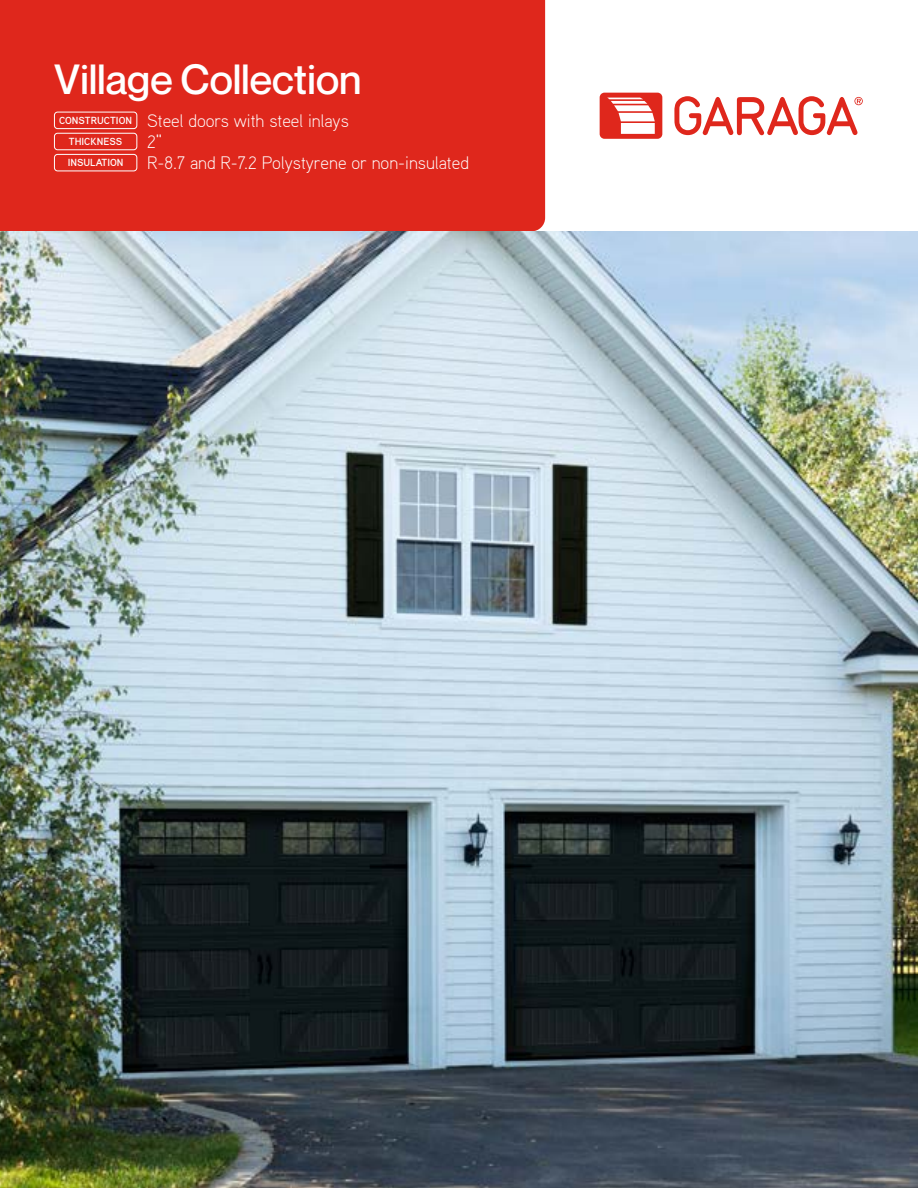
<style>
.page{position:relative;width:918px;height:1188px;background:#fff}
.page>*{position:absolute;margin:0;border:0;box-sizing:border-box;transform-origin:0 0}
.t1{font:500 41.25px "Neue Montreal";color:#fff}
.t2{font:300 18px/21px "Aaux";color:#fff}
.t3{font:700 10.2px/21.1px "Aaux";color:#fff}
</style>
<div class="page">
<svg style="left:600px;top:93px;width:62px;height:46px"></svg>
<svg style="left:674px;top:96px;width:189px;height:39px"></svg>
<div style="left:0;top:0;width:545px;height:231px;background:#df271c"></div>
<div style="left:54px;top:133px;width:83px;height:17px;border:1px solid #fff;border-radius:3px"></div>
<div style="left:54px;top:154px;width:83px;height:17px;border:1px solid #fff;border-radius:3px"></div>
<div style="left:54px;top:112px;width:83px;height:17px;border:1px solid #fff;border-radius:3px"></div>
<img style="left:0;top:231px;width:918px;height:957px">
<h1 class="t1" style="left:54px;top:54px;width:309px">Village Collection</h1>
<p class="t2" style="left:147px;top:110px;width:323px">Steel doors with steel inlays<br>2”<br>R-8.7 and R-7.2 Polystyrene or non-insulated</p>
<p class="t3" style="left:59px;top:109px;width:74px">CONSTRUCTION</p>
<p class="t3" style="left:68px;top:131px;width:57px">THICKNESS<br>INSULATION</p>
</div>
